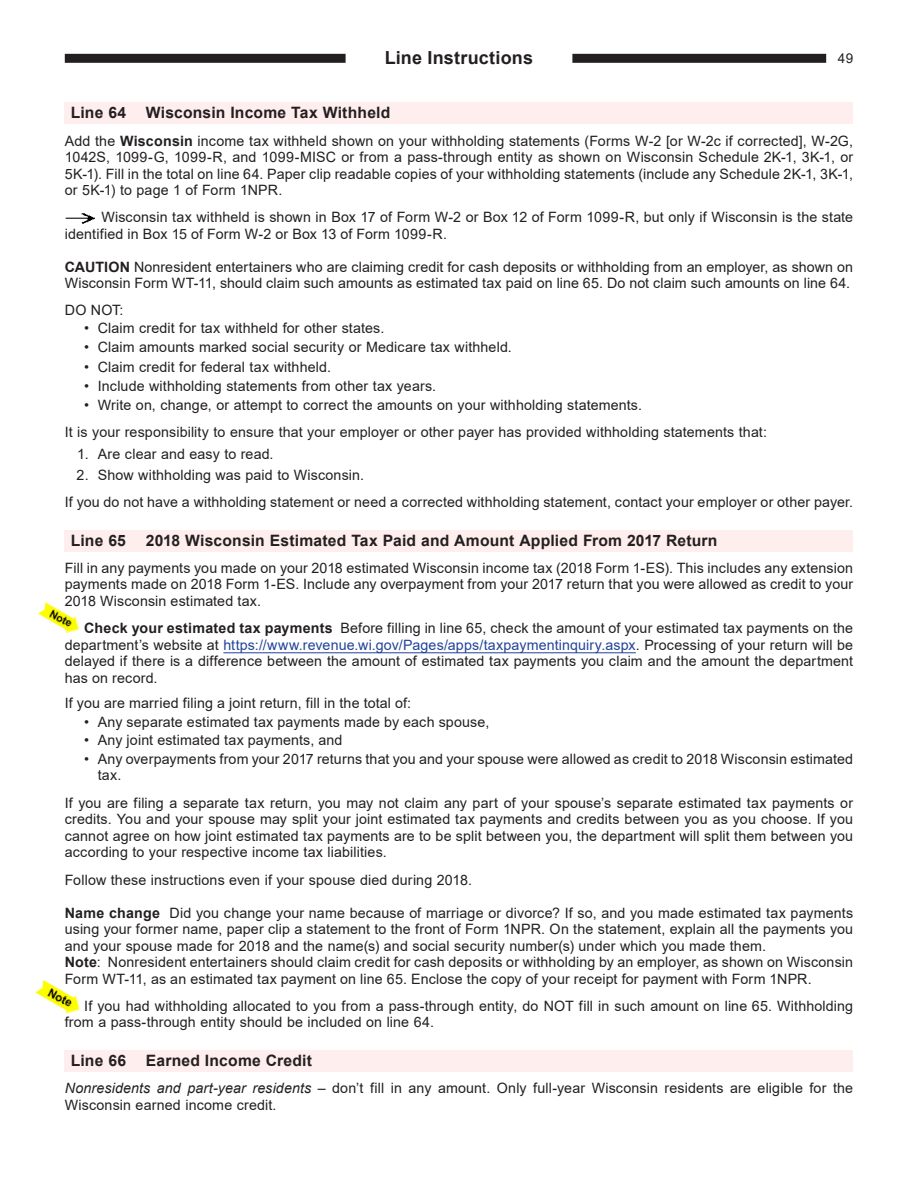
<style>
.page{position:relative;width:918px;height:1188px;background:#fff}
.page>*{position:absolute;margin:0;border:0;box-sizing:border-box;transform-origin:0 0}
.t1{font:700 18px "Arial";letter-spacing:.01em;color:#231f20}
.t2{font:700 15.6px "Arial";letter-spacing:.01em;color:#231f20}
.t3{font:14.25px/16.5px "Arial";letter-spacing:.01em;color:#231f20}
.t4{font:13.5px "Arial";color:#231f20}
.s1{font-weight:700}
.s2{color:#22439b}
.s3{font-style:italic}
</style>
<div class="page">
<div style="left:572px;top:54px;width:254px;height:9px;background:#231f20"></div>
<div style="left:65px;top:54px;width:281px;height:9px;background:#231f20"></div>
<div style="left:65px;top:1050px;width:788px;height:21px;background:#fee"></div>
<div style="left:65px;top:103px;width:788px;height:21px;background:#fee"></div>
<div style="left:65px;top:530px;width:788px;height:22px;background:#fee"></div>
<hr style="left:223px;top:652px;width:413px;height:1px;background:#22439b">
<img style="left:65px;top:213px;width:30px;height:11px">
<img style="left:35px;top:980px;width:46px;height:34px">
<img style="left:37px;top:601px;width:43px;height:33px">
<p class="t1" style="left:385px;top:45px;width:150px">Line Instructions</p>
<p class="t4" style="left:838px;top:49px;width:17px">49</p>
<p class="t2" style="left:71px;top:102px;width:57px">Line 64</p>
<p class="t2" style="left:146px;top:102px;width:246px">Wisconsin Income Tax Withheld</p>
<p class="t3" style="left:65px;top:132px;width:790px;text-align:justify">Add the <span class="s1">Wisconsin</span> income tax withheld shown on your withholding statements (Forms W-2 [or W‑2c if corrected], W‑2G, 1042S, 1099‑G, 1099‑R, and 1099‑MISC or from a pass-through entity as shown on Wisconsin Schedule 2K‑1, 3K‑1, or 5K‑1). Fill in the total on line 64. Paper clip readable copies of your withholding statements (include any Schedule 2K‑1, 3K‑1, or 5K‑1) to page 1 of Form 1NPR.</p>
<p class="t3" style="left:65px;top:209px;width:790px;text-indent:37px">Wisconsin tax withheld is shown in Box 17 of Form W‑2 or Box 12 of Form 1099‑R, but only if Wisconsin is the state identified in Box 15 of Form W‑2 or Box 13 of Form 1099‑R.</p>
<p class="t3" style="left:65px;top:258px;width:790px"><span class="s1">CAUTION</span> Nonresident entertainers who are claiming credit for cash deposits or withholding from an employer, as shown on<br>Wisconsin Form WT‑11, should claim such amounts as estimated tax paid on line 65. Do not claim such amounts on line 64.</p>
<p class="t3" style="left:65px;top:301px;width:60px">DO NOT:</p>
<p class="t3" style="left:84px;top:320px;width:302px">• Claim credit for tax withheld for other states.</p>
<p class="t3" style="left:84px;top:339px;width:429px">• Claim amounts marked social security or Medicare tax withheld.</p>
<p class="t3" style="left:84px;top:358px;width:248px">• Claim credit for federal tax withheld.</p>
<p class="t3" style="left:84px;top:378px;width:353px">• Include withholding statements from other tax years.</p>
<p class="t3" style="left:65px;top:392px;width:704px;line-height:26.8px;text-indent:20px">• Write on, change, or attempt to correct the amounts on your withholding statements.<br>It is your responsibility to ensure that your employer or other payer has provided withholding statements that:</p>
<p class="t3" style="left:77px;top:445px;width:198px">1. Are clear and easy to read.</p>
<p class="t3" style="left:65px;top:462px;width:790px;line-height:26.8px;text-indent:12px">2. Show withholding was paid to Wisconsin.<br>If you do not have a withholding statement or need a corrected withholding statement, contact your employer or other payer.</p>
<p class="t2" style="left:71px;top:529px;width:57px">Line 65</p>
<p class="t2" style="left:146px;top:529px;width:573px">2018 Wisconsin Estimated Tax Paid and Amount Applied From 2017 Return</p>
<p class="t3" style="left:65px;top:560px;width:790px;text-align:justify">Fill in any payments you made on your 2018 estimated Wisconsin income tax (2018 Form 1-ES). This includes any extension payments made on 2018 Form 1-ES. Include any overpayment from your 2017 return that you were allowed as credit to your 2018 Wisconsin estimated tax.</p>
<p class="t3" style="left:65px;top:620px;width:790px;text-align:justify;text-indent:19px"><span class="s1">Check your estimated tax payments</span> Before filling in line 65, check the amount of your estimated tax payments on the department’s website at <span class="s2">https://www.revenue.wi.gov/Pages/apps/taxpaymentinquiry.aspx</span>. Processing of your return will be delayed if there is a difference between the amount of estimated tax payments you claim and the amount the department has on record.</p>
<p class="t3" style="left:65px;top:695px;width:348px">If you are married filing a joint return, fill in the total of:</p>
<p class="t3" style="left:84px;top:713px;width:407px">• Any separate estimated tax payments made by each spouse,</p>
<p class="t3" style="left:84px;top:732px;width:260px">• Any joint estimated tax payments, and</p>
<p class="t3" style="left:98px;top:751px;width:757px;text-indent:-13px">• Any overpayments from your 2017 returns that you and your spouse were allowed as credit to 2018 Wisconsin estimated tax.</p>
<p class="t3" style="left:65px;top:794px;width:790px;text-align:justify">If you are filing a separate tax return, you may not claim any part of your spouse’s separate estimated tax payments or credits. You and your spouse may split your joint estimated tax payments and credits between you as you choose. If you cannot agree on how joint estimated tax payments are to be split between you, the department will split them between you according to your respective income tax liabilities.</p>
<p class="t3" style="left:65px;top:871px;width:409px">Follow these instructions even if your spouse died during 2018.</p>
<p class="t3" style="left:65px;top:904px;width:790px"><span class="s1">Name change</span> Did you change your name because of marriage or divorce? If so, and you made estimated tax payments using your former name, paper clip a statement to the front of Form 1NPR. On the statement, explain all the payments you and your spouse made for 2018 and the name(s) and social security number(s) under which you made them.<br><span class="s1">Note</span>: Nonresident entertainers should claim credit for cash deposits or withholding by an employer, as shown on Wisconsin Form WT‑11, as an estimated tax payment on line 65. Enclose the copy of your receipt for payment with Form 1NPR.</p>
<p class="t3" style="left:65px;top:997px;width:790px;text-indent:19px">If you had withholding allocated to you from a pass-through entity, do NOT fill in such amount on line 65. Withholding from a pass-through entity should be included on line 64.</p>
<p class="t2" style="left:71px;top:1049px;width:57px">Line 66</p>
<p class="t2" style="left:146px;top:1049px;width:168px">Earned Income Credit</p>
<p class="t3" style="left:65px;top:1080px;width:790px"><span class="s3">Nonresidents and part-year residents –</span> don’t fill in any amount. Only full-year Wisconsin residents are eligible for the<br>Wisconsin earned income credit.</p>
</div>
